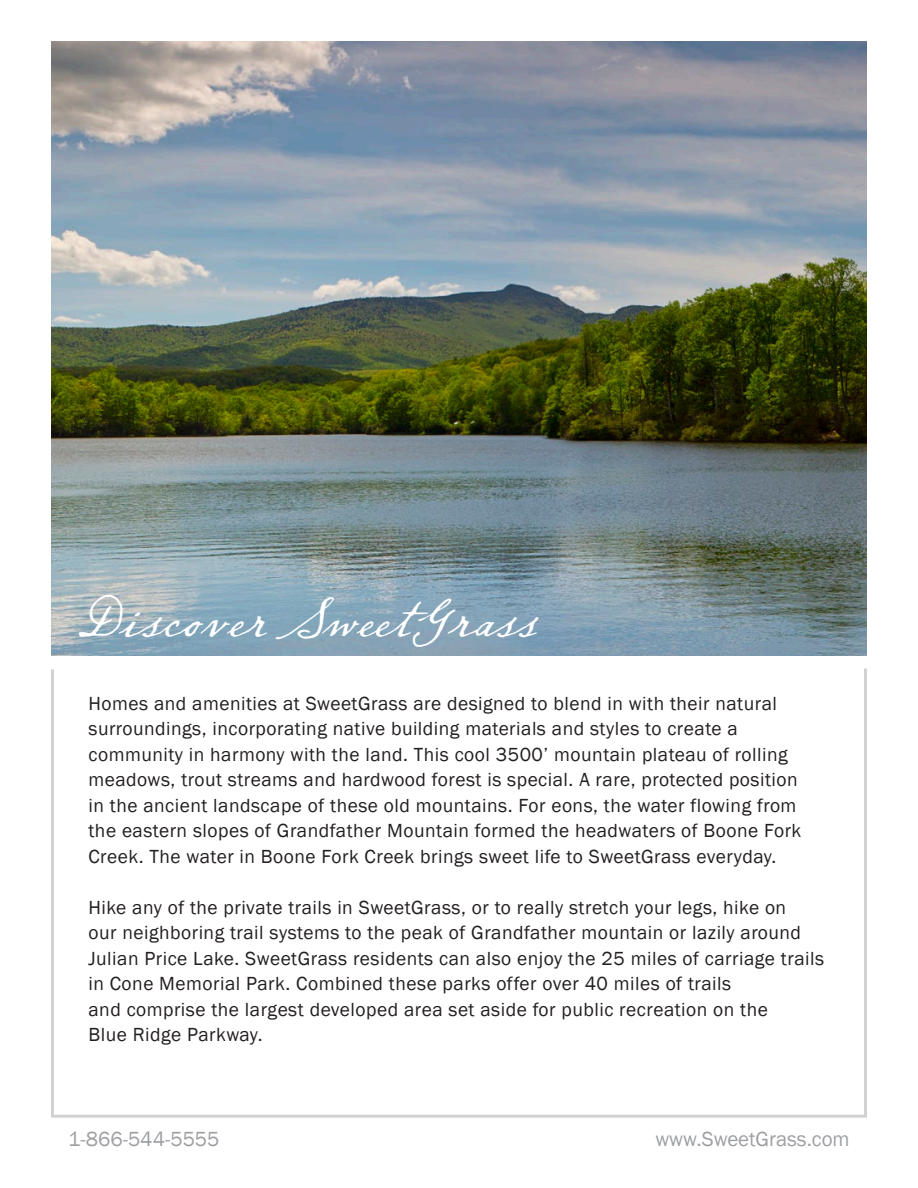
<style>
.page{position:relative;width:918px;height:1188px;background:#fff}
.page>*{position:absolute;margin:0;border:0;box-sizing:border-box;transform-origin:0 0}
.t1{font:45px "Dear Sarah";color:#fff}
.t2{font:21px "Franklin Gothic";color:#9d9fa2}
.t3{font:19.5px/25.5px "Franklin Gothic";letter-spacing:.025em;color:#231f20}
</style>
<div class="page">
<img style="left:52px;top:41px;width:814px;height:614px">
<svg style="left:51px;top:668px;width:816px;height:450px"></svg>
<p class="t1" style="left:75px;top:594px;width:463px">Discover SweetGrass</p>
<p class="t3" style="left:88px;top:691px;width:714px">Homes and amenities at SweetGrass are designed to blend in with their natural surroundings, incorporating native building materials and styles to create a community in harmony with the land. This cool 3500’ mountain plateau of rolling meadows, trout streams and hardwood forest is special. A rare, protected position in the ancient landscape of these old mountains. For eons, the water flowing from the eastern slopes of Grandfather Mountain formed the headwaters of Boone Fork Creek. The water in Boone Fork Creek brings sweet life to SweetGrass everyday.</p>
<p class="t3" style="left:88px;top:895px;width:737px">Hike any of the private trails in SweetGrass, or to really stretch your legs, hike on<br>our neighboring trail systems to the peak of Grandfather mountain or lazily around Julian Price Lake. SweetGrass residents can also enjoy the 25 miles of carriage trails in Cone Memorial Park. Combined these parks offer over 40 miles of trails<br>and comprise the largest developed area set aside for public recreation on the<br>Blue Ridge Parkway.</p>
<p class="t2" style="left:68px;top:1126px;width:153px">1-866-544-5555</p>
<p class="t2" style="left:655px;top:1126px;width:196px">www.SweetGrass.com</p>
</div>
